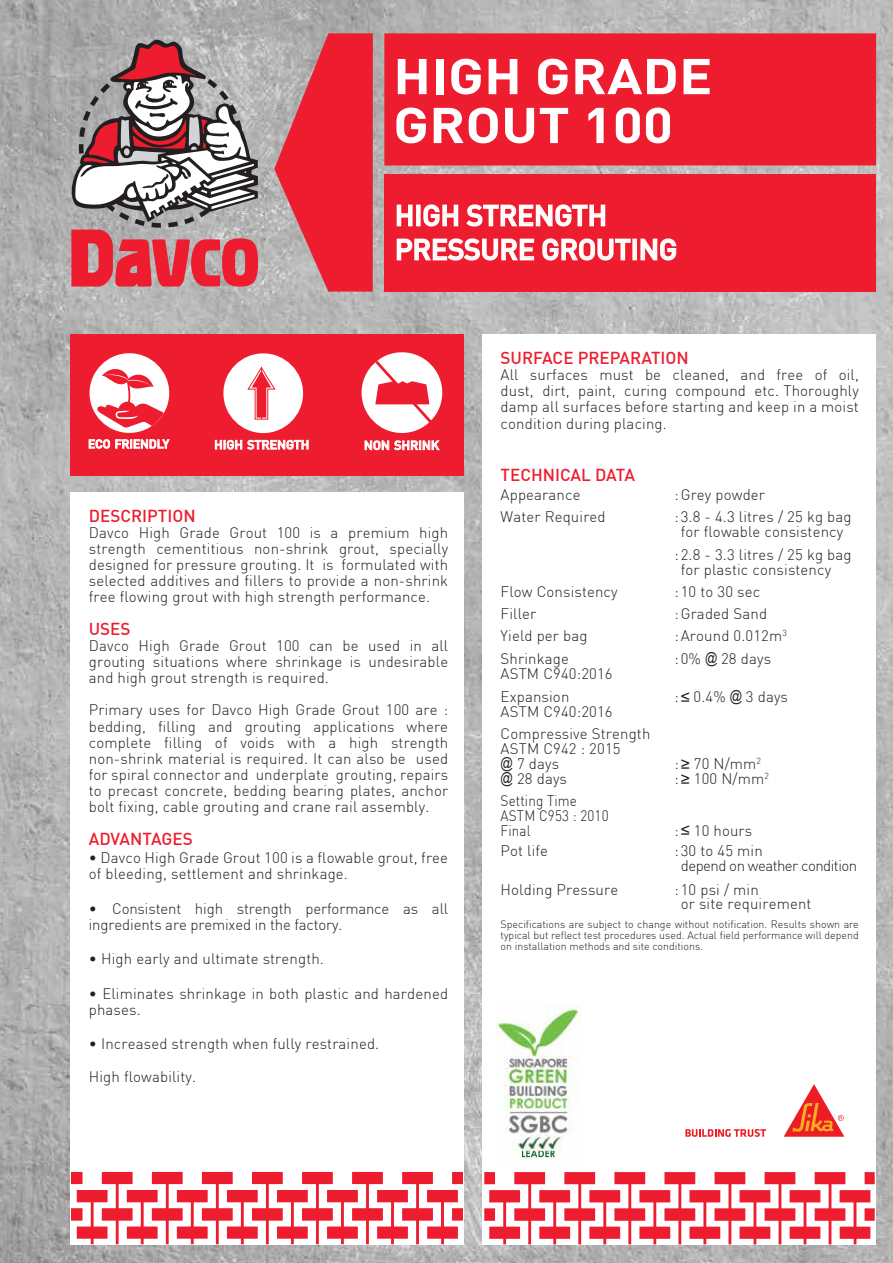
<style>
.page{position:relative;width:893px;height:1263px;background:#fff}
.page>*{position:absolute;margin:0;border:0;box-sizing:border-box;transform-origin:0 0}
.t1{font:700 49.5px/48.9px "DIN";color:#fff;scale:1.12 1}
.t2{font:500 28.5px/34px "DIN";letter-spacing:-.01em;color:#fff}
.t3{font:500 16.95px "DIN";color:#ed1c2e}
.t4{font:300 15px/16.2px "DIN";letter-spacing:.01em;color:#231f20}
.t5{font:300 15px/16.2px "DIN";letter-spacing:-.01em;color:#231f20}
.t6{font:300 15px/14.9px "DIN";letter-spacing:-.035em;color:#231f20}
.t7{font:300 15px/14.9px "DIN";letter-spacing:.01em;color:#231f20;scale:.9 1}
.t8{font:500 12.45px "DIN";color:#fff}
.t9{font:500 12px "DIN";color:#fff}
.t10{font:300 10.65px/10.6px "DIN";color:#231f20;text-align:justify}
.s1{font-family:"Arial Narrow";font-weight:400}
.s2{font-family:"Arial Narrow";font-weight:400;font-size:16.5px}
</style>
<div class="page">
<img style="left:0;top:0;width:893px;height:1263px">
<div style="left:483px;top:334px;width:393px;height:910px;background:#fff"></div>
<svg style="left:484px;top:1172px;width:391px;height:72px"></svg>
<div style="left:70px;top:492px;width:394px;height:752px;background:#fff"></div>
<div style="left:384px;top:174px;width:492px;height:118px;background:#ed1c2e"></div>
<svg style="left:274px;top:33px;width:99px;height:259px;background:#dc4754"></svg>
<div style="left:384px;top:33px;width:492px;height:132px;background:#ed1c2e"></div>
<svg style="left:396px;top:204px;width:17px;height:23px"></svg>
<div style="left:416px;top:205px;width:5px;height:21px;border:1px solid #fff"></div>
<svg style="left:423px;top:204px;width:36px;height:23px"></svg>
<svg style="left:466px;top:204px;width:140px;height:23px"></svg>
<svg style="left:396px;top:238px;width:139px;height:23px"></svg>
<svg style="left:542px;top:238px;width:89px;height:23px"></svg>
<div style="left:632px;top:239px;width:5px;height:21px;border:1px solid #fff"></div>
<svg style="left:640px;top:238px;width:37px;height:23px"></svg>
<div style="left:71px;top:334px;width:393px;height:141px;background:#ed1c2e"></div>
<svg style="left:89px;top:439px;width:81px;height:10px"></svg>
<svg style="left:215px;top:440px;width:94px;height:10px"></svg>
<div style="left:223px;top:353px;width:80px;height:80px;background:#fff;border-radius:50%"></div>
<div style="left:90px;top:353px;width:79px;height:80px;background:#fff;border-radius:50%"></div>
<svg style="left:97px;top:367px;width:67px;height:60px"></svg>
<svg style="left:365px;top:440px;width:75px;height:10px"></svg>
<div style="left:362px;top:352px;width:80px;height:81px;background:#fff;border-radius:50%"></div>
<svg style="left:247px;top:367px;width:28px;height:53px"></svg>
<svg style="left:375px;top:361px;width:56px;height:61px"></svg>
<svg style="left:66px;top:39px;width:193px;height:248px"></svg>
<svg style="left:685px;top:1129px;width:81px;height:8px"></svg>
<svg style="left:784px;top:1084px;width:60px;height:53px"></svg>
<img style="left:495px;top:1004px;width:86px;height:154px">
<img style="left:522px;top:1150px;width:33px;height:7px">
<svg style="left:72px;top:1172px;width:390px;height:72px"></svg>
<h1 class="t1" style="left:393px;top:50px;width:287px">HIGH GRADE<br>GROUT 100</h1>
<h2 class="t2" style="left:395px;top:197px;width:284px">HIGH STRENGTH<br>PRESSURE GROUTING</h2>
<p class="t9" style="left:88px;top:436px;width:83px">ECO FRIENDLY</p>
<p class="t8" style="left:214px;top:437px;width:97px">HIGH STRENGTH</p>
<p class="t8" style="left:364px;top:437px;width:77px">NON SHRINK</p>
<p class="t3" style="left:89px;top:505px;width:108px">DESCRIPTION</p>
<p class="t4" style="left:89px;top:524px;width:361px;text-align:justify">Davco High Grade Grout 100 is a premium high strength cementitious non-shrink grout, specially designed for pressure grouting. It is formulated with selected additives and fillers to provide a non-shrink free flowing grout with high strength performance.</p>
<p class="t3" style="left:89px;top:618px;width:43px">USES</p>
<p class="t4" style="left:89px;top:637px;width:361px;text-align:justify">Davco High Grade Grout 100 can be used in all grouting situations where shrinkage is undesirable and high grout strength is required.</p>
<p class="t4" style="left:89px;top:702px;width:361px;text-align:justify">Primary uses for Davco High Grade Grout 100 are : bedding, filling and grouting applications where complete filling of voids with a high strength non-shrink material is required. It can also be used for spiral connector and underplate grouting, repairs to precast concrete, bedding bearing plates, anchor bolt fixing, cable grouting and crane rail assembly.</p>
<p class="t3" style="left:89px;top:828px;width:105px">ADVANTAGES</p>
<p class="t4" style="left:89px;top:849px;width:361px">• Davco High Grade Grout 100 is a flowable grout, free of bleeding, settlement and shrinkage.</p>
<p class="t5" style="left:89px;top:900px;width:361px">• Consistent high strength performance as all ingredients are premixed in the factory.</p>
<p class="t4" style="left:89px;top:950px;width:237px">• High early and ultimate strength.</p>
<p class="t4" style="left:89px;top:985px;width:361px">• Eliminates shrinkage in both plastic and hardened phases.</p>
<p class="t4" style="left:89px;top:1028px;width:292px;line-height:32.2px">• Increased strength when fully restrained.<br>High flowability.</p>
<p class="t3" style="left:501px;top:347px;width:190px">SURFACE PREPARATION</p>
<p class="t4" style="left:501px;top:366px;width:360px;text-align:justify">All surfaces must be cleaned, and free of oil, dust, dirt, paint, curing compound etc. Thoroughly damp all surfaces before starting and keep in a moist condition during placing.</p>
<p class="t3" style="left:501px;top:464px;width:136px">TECHNICAL DATA</p>
<p class="t4" style="left:501px;top:486px;width:81px">Appearance</p>
<p class="t4" style="left:674px;top:486px;width:92px">: Grey powder</p>
<p class="t4" style="left:501px;top:508px;width:107px">Water Required</p>
<p class="t4" style="left:674px;top:509px;width:179px;line-height:14.9px;text-align:center">: 3.8 - 4.3 litres / 25 kg bag for flowable consistency</p>
<p class="t4" style="left:681px;top:547px;width:172px;line-height:14.9px;text-indent:-6px">: 2.8 - 3.3 litres / 25 kg bag for plastic consistency</p>
<p class="t4" style="left:501px;top:583px;width:119px">Flow Consistency</p>
<p class="t4" style="left:674px;top:583px;width:87px">: 10 to 30 sec</p>
<p class="t4" style="left:501px;top:605px;width:37px">Filler</p>
<p class="t4" style="left:674px;top:605px;width:94px">: Graded Sand</p>
<p class="t4" style="left:501px;top:627px;width:88px">Yield per bag</p>
<p class="t4" style="left:674px;top:627px;width:114px">: Around 0.012m<sup>3</sup></p>
<p class="t4" style="left:501px;top:650px;width:70px">Shrinkage</p>
<p class="t4" style="left:674px;top:650px;width:98px">: 0% <span class="s1">@</span> 28 days</p>
<p class="t4" style="left:501px;top:662px;width:114px;line-height:23.4px">ASTM C940:2016<br>Expansion</p>
<p class="t4" style="left:674px;top:689px;width:115px">: <span class="s2">≤</span> 0.4% <span class="s1">@</span> 3 days</p>
<p class="t4" style="left:501px;top:701px;width:151px;line-height:22px">ASTM C940:2016<br>Compressive Strength</p>
<p class="t4" style="left:501px;top:741px;width:122px;line-height:14.9px">ASTM C942 : 2015 <span class="s1">@</span> 7 days</p>
<p class="t4" style="left:674px;top:755px;width:88px">: <span class="s2">≥</span> 70 N/mm<sup>2</sup></p>
<p class="t4" style="left:501px;top:770px;width:68px"><span class="s1">@</span> 28 days</p>
<p class="t4" style="left:674px;top:770px;width:96px">: <span class="s2">≥</span> 100 N/mm<sup>2</sup></p>
<p class="t7" style="left:501px;top:793px;width:122px">Setting Time<br>ASTM C953 : 2010<br>Final</p>
<p class="t4" style="left:674px;top:822px;width:79px">: <span class="s2">≤</span> 10 hours</p>
<p class="t4" style="left:501px;top:843px;width:49px">Pot life</p>
<p class="t6" style="left:681px;top:843px;width:178px;text-indent:-6px">: 30 to 45 min<br>depend on weather condition</p>
<p class="t4" style="left:501px;top:881px;width:119px">Holding Pressure</p>
<p class="t4" style="left:681px;top:881px;width:132px;line-height:14.9px;text-indent:-6px">: 10 psi / min<br>or site requirement</p>
<p class="t10" style="left:501px;top:919px;width:360px">Specifications are subject to change without notification. Results shown are typical but reflect test procedures used. Actual field performance will depend on installation methods and site conditions.</p>
</div>
